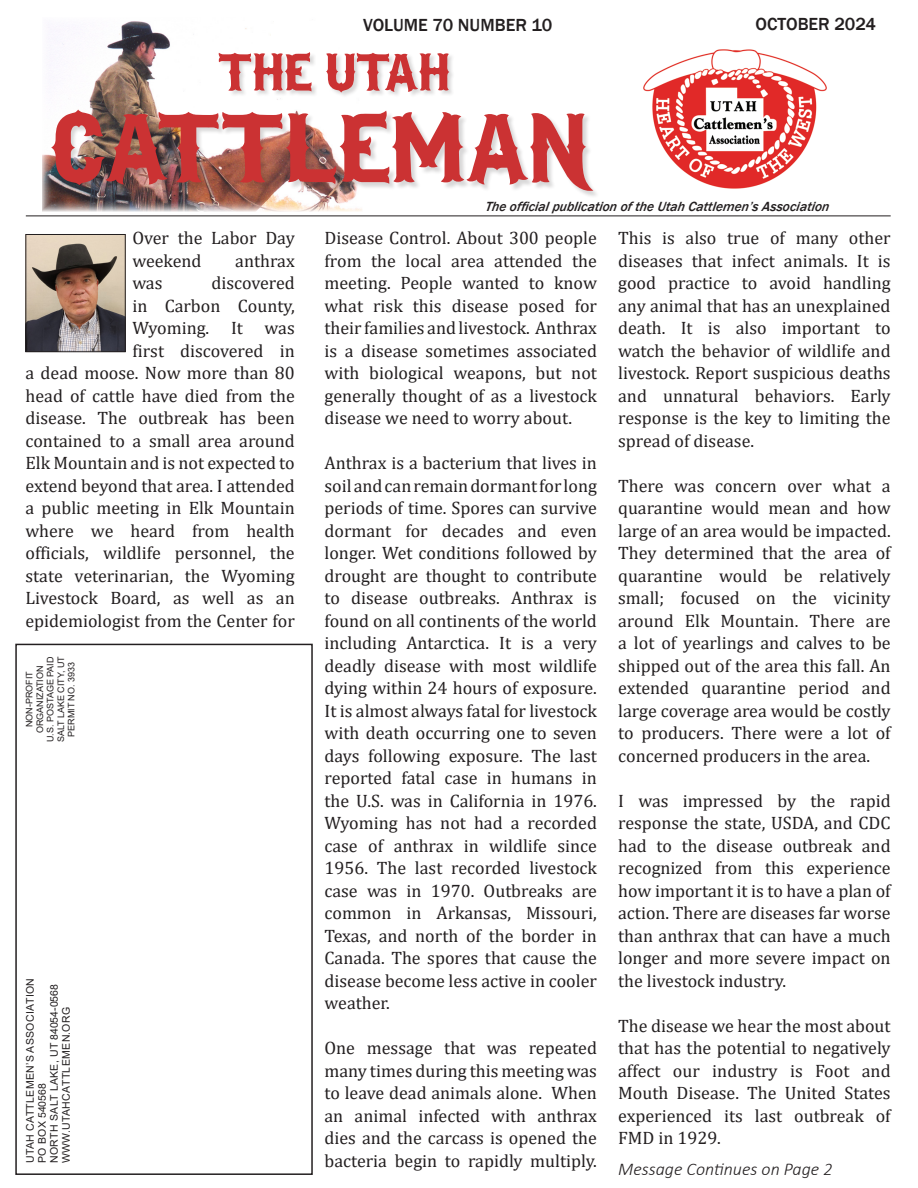
<style>
.page{position:relative;width:918px;height:1188px;background:#fff}
.page>*{position:absolute;margin:0;border:0;box-sizing:border-box;transform-origin:0 0}
.t1{font:700 97.5px "I.F.C.LOSBANDITOS";color:#cb3233}
.t2{font:700 52.5px "I.F.C.LOSBANDITOS";color:#cb3233}
.t3{font:18px/22.5px "Cambria";color:#231f20;text-align:justify}
.t4{font:500 18px "Franklin Gothic";color:#231f20}
.t5{font:italic 300 18px "Calibri";color:#231f20}
.t6{font:italic 500 13.65px "Franklin Gothic";color:#231f20}
.t7{font:10.5px "Arial";letter-spacing:.035em;color:#231f20}
.t8{font:10.5px "Arial";color:#231f20}
.t9{font:9px "Arial";color:#231f20}
</style>
<div class="page">
<img style="left:42px;top:21px;width:320px;height:190px">
<div style="left:51px;top:52px;width:549px;height:146px;background:#231f20;opacity:.18"></div>
<hr style="left:26px;top:216px;width:865px;height:1px;background:#231f20">
<img style="left:643px;top:49px;width:184px;height:139px">
<img style="left:28px;top:236px;width:96px;height:114px">
<div style="left:26px;top:234px;width:100px;height:118px;border:1px solid #231f20"></div>
<div style="left:15px;top:644px;width:298px;height:531px;border:2px solid #231f20"></div>
<p class="t4" style="left:363px;top:13px;width:191px">VOLUME 70 NUMBER 10</p>
<p class="t4" style="left:756px;top:13px;width:122px">OCTOBER 2024</p>
<p class="t2" style="left:219px;top:47px;width:234px">THE UTAH</p>
<p class="t1" style="left:51px;top:102px;width:540px">CATTLEMAN</p>
<p class="t6" style="left:485px;top:198px;width:348px">The officialpublication of the Utah Cattlemen’s Association</p>
<p class="t3" style="left:132px;top:227px;width:164px">Over the Labor Day weekend</p>
<p class="t3" style="left:618px;top:227px;width:274px">This is also true of many other diseases that infect animals. It is good practice to avoid handling any animal that has an unexplained death. It is also important to watch the behavior of wildlife and livestock. Report suspicious deaths and unnatural behaviors. Early response is the key to limiting the spread of disease.</p>
<p class="t3" style="left:618px;top:474px;width:274px">There was concern over what a quarantine would mean and how large of an area would be impacted.<br>They determined that the area of quarantine would be relatively small; focused on the vicinity around Elk Mountain. There are a lot of yearlings and calves to be shipped out of the area this fall. An extended quarantine period and large coverage area would be costly to producers. There were a lot of concerned producers in the area.</p>
<p class="t3" style="left:618px;top:789px;width:274px">I was impressed by the rapid response the state, USDA, and CDC had to the disease outbreak and recognized from this experience how important it is to have a plan of action. There are diseases far worse than anthrax that can have a much longer and more severe impact on the livestock industry.</p>
<p class="t3" style="left:618px;top:1014px;width:274px">The disease we hear the most about that has the potential to negatively affect our industry is Foot and Mouth Disease. The United States experienced its last outbreak of FMD in 1929.</p>
<p class="t5" style="left:618px;top:1158px;width:216px">Message Continues on Page 2</p>
<p class="t3" style="left:325px;top:227px;width:274px">Disease Control. About 300 people from the local area attended the meeting. People wanted to know what risk this disease posed for their families and livestock. Anthrax is a disease sometimes associated with biological weapons, but not generally thought of as a livestock disease we need to worry about.</p>
<p class="t3" style="left:325px;top:452px;width:274px">Anthrax is a bacterium that lives in soil and can remain dormant for long periods of time. Spores can survive dormant for decades and even longer. Wet conditions followed by drought are thought to contribute to disease outbreaks. Anthrax is found on all continents of the world including Antarctica. It is a very deadly disease with most wildlife dying within 24 hours of exposure.<br>It is almost always fatal for livestock with death occurring one to seven days following exposure. The last reported fatal case in humans in the U.S. was in California in 1976.<br>Wyoming has not had a recorded case of anthrax in wildlife since 1956. The last recorded livestock case was in 1970. Outbreaks are common in Arkansas, Missouri, Texas, and north of the border in Canada. The spores that cause the disease become less active in cooler weather.</p>
<p class="t3" style="left:325px;top:1037px;width:274px">One message that was repeated many times during this meeting was to leave dead animals alone. When an animal infected with anthrax dies and the carcass is opened the bacteria begin to rapidly multiply.</p>
<p class="t3" style="left:235px;top:249px;width:61px">anthrax</p>
<p class="t3" style="left:26px;top:272px;width:271px;text-align:right">discovered<br>in Carbon County,<br>Wyoming. It was<br>first discovered in<br>a dead moose. Now more than 80 head of cattle have died from the disease. The outbreak has been contained to a small area around<br>Elk Mountain and is not expected to extend beyond that area. I attended a public meeting in Elk Mountain where we heard from health officials, wildlife personnel, the state veterinarian, the Wyoming<br>Livestock Board, as well as an epidemiologist from the Center for</p>
<p class="t3" style="left:132px;top:272px;width:32px">was</p>
<p class="t9" style="left:23px;top:727px;width:57px;rotate:-90deg">NON-PROFIT</p>
<p class="t9" style="left:34px;top:733px;width:69px;rotate:-90deg">ORGANIZATION</p>
<p class="t9" style="left:44px;top:742px;width:87px;rotate:-90deg">U.S. POSTAGE PAID</p>
<p class="t9" style="left:55px;top:742px;width:88px;rotate:-90deg">SALT LAKE CITY, UT</p>
<p class="t9" style="left:65px;top:737px;width:76px;rotate:-90deg">PERMIT NO. 3933</p>
<p class="t7" style="left:23px;top:1163px;width:187px;rotate:-90deg">UTAH CATTLEMEN’S ASSOCIATION</p>
<p class="t7" style="left:47px;top:1163px;width:181px;rotate:-90deg">NORTH SALT LAKE, UT 84054-0568</p>
<p class="t7" style="left:59px;top:1163px;width:158px;rotate:-90deg">WWW.UTAHCATTLEMEN.ORG</p>
<p class="t8" style="left:35px;top:1163px;width:81px;rotate:-90deg">PO BOX 540568</p>
</div>
